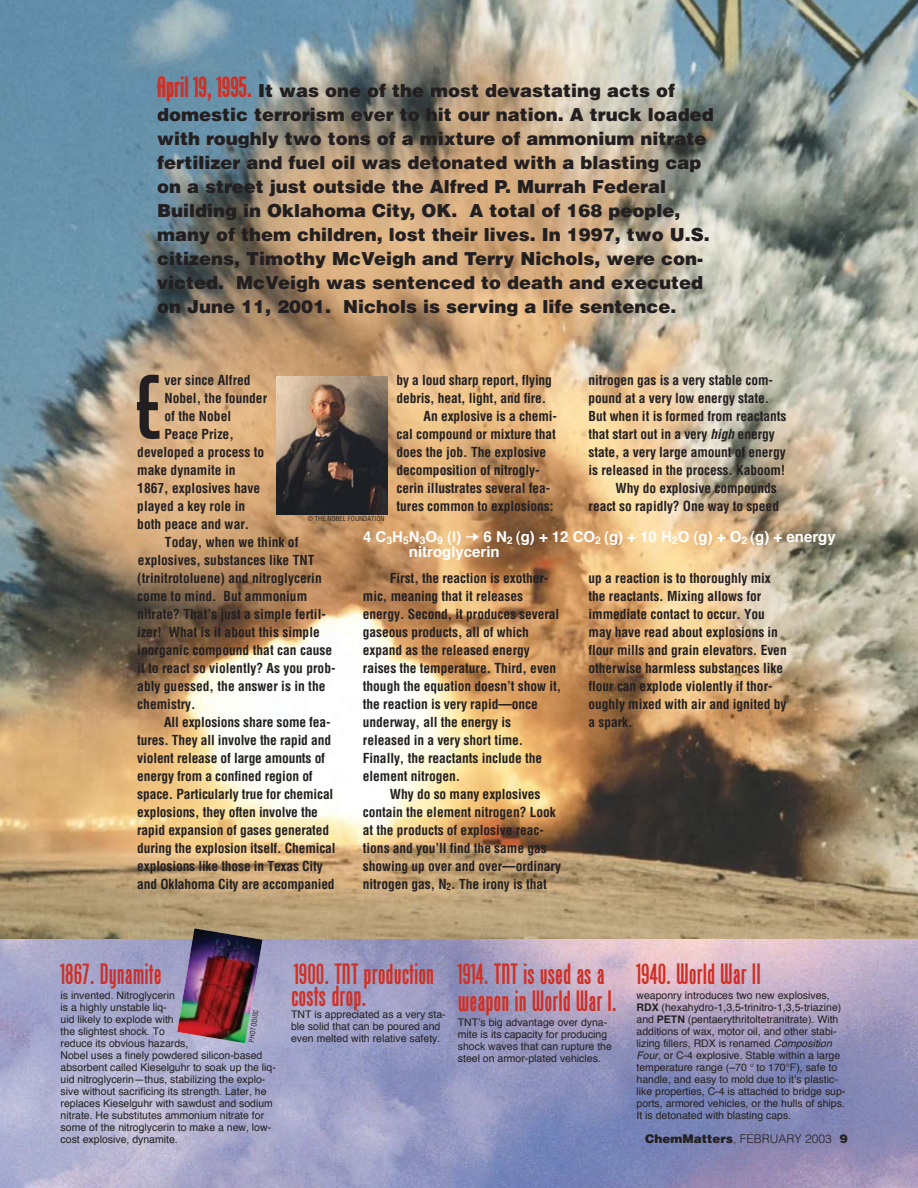
<style>
.page{position:relative;width:918px;height:1188px;background:#fff}
.page>*{position:absolute;margin:0;border:0;box-sizing:border-box;transform-origin:0 0}
.t1{font:900 83.85px "Cg Phenix American";color:#231f20}
.t2{font:700 27px/22.5px "Cg Phenix American";color:#cf3025}
.t3{font:900 18px/24px "Helvetica";color:#231f20}
.t4{font:700 15px/15px "Helvetica";color:#fff}
.t5{font:700 condensed 13.5px/18px "Helvetica";letter-spacing:-.005em;color:#231f20}
.t6{font:300 12px "Helvetica";color:#231f20}
.t7{font:10.5px/12px "Helvetica";color:#231f20}
.t8{font:condensed 6.75px "Helvetica";color:#231f20}
.s1{font-family:"Cg Phenix American";font-size:27px;color:#cf3025}
.s2{font-style:italic}
.s3{font-weight:700}
.s4{font-weight:900}
</style>
<div class="page">
<img style="left:0;top:939px;width:918px;height:249px">
<img style="left:0;top:0;width:918px;height:939px">
<img style="left:276px;top:376px;width:112px;height:138px">
<img style="left:177px;top:928px;width:85px;height:115px">
<p class="t3" style="left:157px;top:78px;width:558px"><span class="s1">April 19, 1995.</span> It was one of the most devastating acts of domestic terrorism ever to hit our nation. A truck loaded with roughly two tons of a mixture of ammonium nitrate fertilizer and fuel oil was detonated with a blasting cap on a street just outside the Alfred P. Murrah Federal Building in Oklahoma City, OK. A total of 168 people, many of them children, lost their lives. In 1997, two U.S. citizens, Timothy McVeigh and Terry Nichols, were con&shy;victed. McVeigh was sentenced to death and executed on June 11, 2001. Nichols is serving a life sentence.</p>
<h1 class="t1" style="left:137px;top:357px;width:24px">E</h1>
<p class="t5" style="left:164px;top:371px;width:88px">ver since Alfred</p>
<p class="t5" style="left:397px;top:371px;width:157px">by a loud sharp report, flying</p>
<p class="t5" style="left:397px;top:389px;width:151px">debris, heat, light, and fire.</p>
<p class="t5" style="left:424px;top:407px;width:135px">An explosive is a chemi-</p>
<p class="t5" style="left:397px;top:425px;width:161px">cal compound or mixture that</p>
<p class="t5" style="left:397px;top:443px;width:151px">does the job. The explosive</p>
<p class="t5" style="left:397px;top:461px;width:145px">decomposition of nitrogly-</p>
<p class="t5" style="left:397px;top:479px;width:155px">cerin illustrates several fea-</p>
<p class="t5" style="left:397px;top:497px;width:158px">tures common to explosions:</p>
<p class="t5" style="left:589px;top:371px;width:186px">nitrogen gas is a very stable com-</p>
<p class="t5" style="left:589px;top:389px;width:182px">pound at a very low energy state.</p>
<p class="t5" style="left:589px;top:407px;width:199px">But when it is formed from reactants</p>
<p class="t5" style="left:589px;top:425px;width:188px">that start out in a very <span class="s2">high</span> energy</p>
<p class="t5" style="left:589px;top:443px;width:199px">state, a very large amount of energy</p>
<p class="t5" style="left:589px;top:461px;width:198px">is released in the process. Kaboom!</p>
<p class="t5" style="left:616px;top:479px;width:163px">Why do explosive compounds</p>
<p class="t5" style="left:589px;top:497px;width:192px">react so rapidly? One way to speed</p>
<p class="t5" style="left:164px;top:389px;width:104px">Nobel, the founder</p>
<p class="t5" style="left:164px;top:407px;width:68px">of the Nobel</p>
<p class="t5" style="left:164px;top:425px;width:71px">Peace Prize,</p>
<p class="t5" style="left:137px;top:443px;width:129px">developed a process to</p>
<p class="t5" style="left:137px;top:461px;width:100px">make dynamite in</p>
<p class="t5" style="left:137px;top:479px;width:124px">1867, explosives have</p>
<p class="t5" style="left:137px;top:497px;width:109px">played a key role in</p>
<p class="t5" style="left:137px;top:515px;width:114px">both peace and war.</p>
<p class="t5" style="left:165px;top:533px;width:135px">Today, when we think of</p>
<p class="t5" style="left:138px;top:551px;width:178px">explosives, substances like TNT</p>
<p class="t5" style="left:137px;top:569px;width:186px">(trinitrotoluene) and nitroglycerin</p>
<p class="t5" style="left:137px;top:587px;width:171px">come to mind. But ammonium</p>
<p class="t5" style="left:137px;top:605px;width:190px">nitrate? That’s just a simple fertil-</p>
<p class="t5" style="left:137px;top:623px;width:184px">izer! What is it about this simple</p>
<p class="t5" style="left:137px;top:641px;width:196px">inorganic compound that can cause</p>
<p class="t5" style="left:137px;top:659px;width:200px">it to react so violently? As you prob-</p>
<p class="t5" style="left:137px;top:677px;width:190px">ably guessed, the answer is in the</p>
<p class="t5" style="left:137px;top:695px;width:60px">chemistry.</p>
<p class="t5" style="left:164px;top:713px;width:168px">All explosions share some fea-</p>
<p class="t5" style="left:137px;top:731px;width:195px">tures. They all involve the rapid and</p>
<p class="t5" style="left:137px;top:749px;width:189px">violent release of large amounts of</p>
<p class="t5" style="left:137px;top:767px;width:177px">energy from a confined region of</p>
<p class="t5" style="left:137px;top:785px;width:198px">space. Particularly true for chemical</p>
<p class="t5" style="left:137px;top:803px;width:182px">explosions, they often involve the</p>
<p class="t5" style="left:137px;top:821px;width:194px">rapid expansion of gases generated</p>
<p class="t5" style="left:137px;top:839px;width:200px">during the explosion itself. Chemical</p>
<p class="t5" style="left:137px;top:857px;width:187px">explosions like those in Texas City</p>
<p class="t5" style="left:137px;top:875px;width:199px">and Oklahoma City are accompanied</p>
<p class="t8" style="left:308px;top:514px;width:78px">© THE NOBEL FOUNDATION</p>
<p class="t4" style="left:409px;top:529px;width:428px;text-indent:-46px">4 C<sub>3</sub>H<sub>5</sub>N<sub>3</sub>O<sub>9</sub> (l) ➞ 6 N<sub>2</sub> (g) + 12 CO<sub>2</sub> (g) + 10 H<sub>2</sub>O (g) + O<sub>2</sub> (g) + energy nitroglycerin</p>
<p class="t5" style="left:390px;top:569px;width:160px">First, the reaction is exother-</p>
<p class="t5" style="left:363px;top:587px;width:162px">mic, meaning that it releases</p>
<p class="t5" style="left:363px;top:605px;width:198px">energy. Second, it produces several</p>
<p class="t5" style="left:363px;top:623px;width:168px">gaseous products, all of which</p>
<p class="t5" style="left:363px;top:641px;width:168px">expand as the released energy</p>
<p class="t5" style="left:363px;top:659px;width:195px">raises the temperature. Third, even</p>
<p class="t5" style="left:363px;top:677px;width:200px">though the equation doesn’t show it,</p>
<p class="t5" style="left:363px;top:695px;width:176px">the reaction is very rapid—once</p>
<p class="t5" style="left:363px;top:713px;width:150px">underway, all the energy is</p>
<p class="t5" style="left:363px;top:731px;width:162px">released in a very short time.</p>
<p class="t5" style="left:363px;top:749px;width:181px">Finally, the reactants include the</p>
<p class="t5" style="left:363px;top:767px;width:99px">element nitrogen.</p>
<p class="t5" style="left:390px;top:785px;width:152px">Why do so many explosives</p>
<p class="t5" style="left:363px;top:803px;width:194px">contain the element nitrogen? Look</p>
<p class="t5" style="left:363px;top:821px;width:183px">at the products of explosive reac-</p>
<p class="t5" style="left:363px;top:839px;width:185px">tions and you’ll find the same gas</p>
<p class="t5" style="left:363px;top:857px;width:200px">showing up over and over—ordinary</p>
<p class="t5" style="left:363px;top:875px;width:185px">nitrogen gas, N<sub>2</sub>. The irony is that</p>
<p class="t5" style="left:589px;top:569px;width:200px">up a reaction is to thoroughly mix the reactants. Mixing allows for immediate contact to occur. You may have read about explosions in flour mills and grain elevators. Even otherwise harmless substances like flour can explode violently if thor&shy;oughly mixed with air and ignited by a spark.</p>
<h2 class="t2" style="left:61px;top:963px;width:103px">1867. Dynamite</h2>
<p class="t7" style="left:61px;top:989px;width:217px">is invented. Nitroglycerin<br>is a highly unstable liq-<br>uid likely to explode with<br>the slightest shock. To<br>reduce its obvious hazards,<br>Nobel uses a finely powdered silicon-based absorbent called Kieselguhr to soak up the liq&shy;uid nitroglycerin—thus, stabilizing the explo&shy;sive without sacrificing its strength. Later, he replaces Kieselguhr with sawdust and sodium nitrate. He substitutes ammonium nitrate for some of the nitroglycerin to make a new, low&shy;cost explosive, dynamite.</p>
<p class="t8" style="left:247px;top:1042px;width:35px;rotate:-81deg">PHOTODISC</p>
<h2 class="t2" style="left:291px;top:962px;width:145px">1900. TNT production costs drop.</h2>
<p class="t7" style="left:291px;top:1009px;width:156px">TNT is appreciated as a very sta&shy;ble solid that can be poured and even melted with relative safety.</p>
<h2 class="t2" style="left:458px;top:961px;width:160px;line-height:27px">1914. TNT is used as a weapon in World War I.</h2>
<p class="t7" style="left:458px;top:1017px;width:156px">TNT’s big advantage over dyna&shy;mite is its capacity for producing shock waves that can rupture the steel on armor-plated vehicles.</p>
<h2 class="t2" style="left:637px;top:963px;width:126px">1940. World War II</h2>
<p class="t7" style="left:637px;top:990px;width:210px">weaponry introduces two new explosives, <span class="s3">RDX</span> (hexahydro-1,3,5-trinitro-1,3,5-triazine) and <span class="s3">PETN</span> (pentaerythritoltetranitrate). With additions of wax, motor oil, and other stabi&shy;lizing fillers, RDX is renamed <span class="s2">Composition Four</span>, or C-4 explosive. Stable within a large temperature range (–70 to 170 F), safe to handle, and easy to mold due to it’s plastic&shy;like properties, C-4 is attached to bridge sup&shy;ports, armored vehicles, or the hulls of ships.<br>It is detonated with blasting caps.</p>
<p class="t6" style="left:645px;top:1132px;width:204px"><span class="s4">ChemMatters</span>, FEBRUARY 2003 <span class="s4">9</span></p>
</div>
